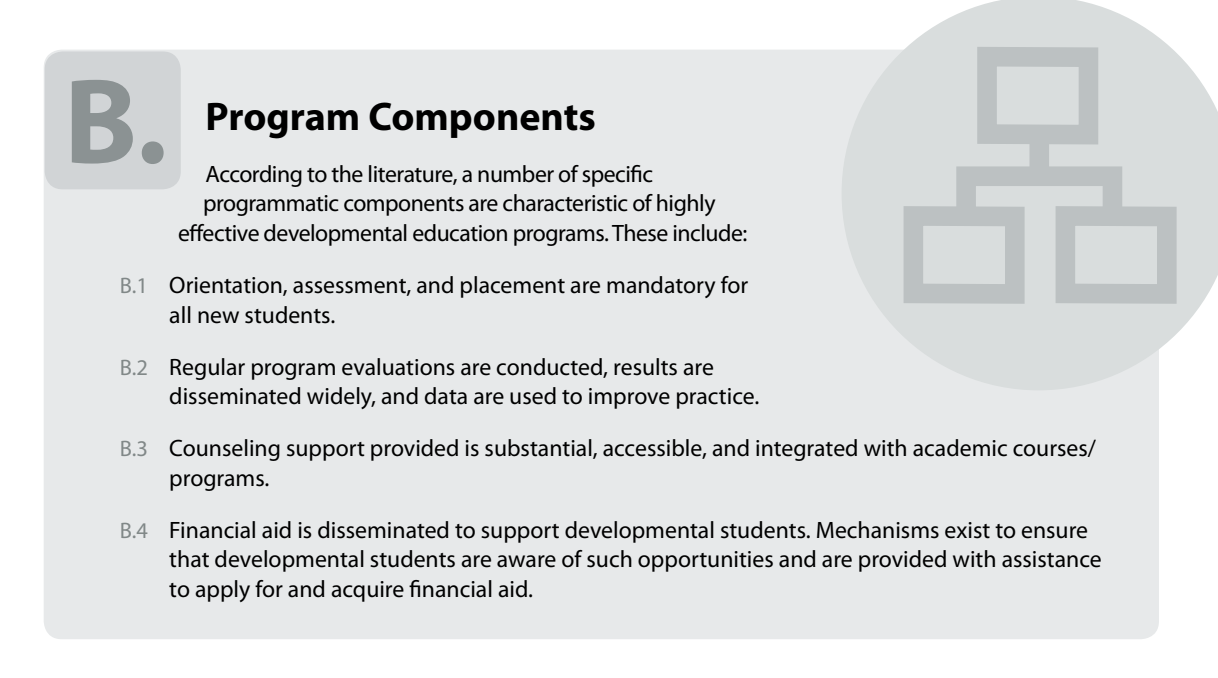
<style>
.page{position:relative;width:1218px;height:678px;background:#fff}
.page>*{position:absolute;margin:0;border:0;box-sizing:border-box;transform-origin:0 0}
.t1{font:700 122px "Myriad Pro";color:#8b9293}
.t2{font:700 40px "Myriad Pro";color:#000}
.t3{font:23.75px/29.5px "Myriad Pro";color:#000}
.t4{font:23.75px "Myriad Pro";letter-spacing:-.02em;color:#000}
.s1{font-size:22.5px;color:#818888}
</style>
<div class="page">
<div style="left:44px;top:50px;width:1115px;height:589px;background:#e7e9ea;border-radius:18px"></div>
<div style="left:45px;top:51px;width:136px;height:138px;background:#d1d4d6;border-radius:18px"></div>
<svg style="left:842px;top:0;width:376px;height:390px;fill:#d9dddd"></svg>
<div style="left:1029px;top:142px;width:20px;height:38px;background:#bcc1c2"></div>
<div style="left:956px;top:166px;width:166px;height:60px;border:20px solid #bcc1c2"></div>
<div style="left:903px;top:206px;width:121px;height:98px;border:20px solid #bcc1c2"></div>
<div style="left:1055px;top:206px;width:121px;height:98px;border:20px solid #bcc1c2"></div>
<div style="left:977px;top:47px;width:121px;height:97px;border:20px solid #bcc1c2"></div>
<h1 class="t1" style="left:64px;top:42px;width:105px">B.</h1>
<h2 class="t2" style="left:206px;top:90px;width:392px">Program Components</h2>
<p class="t4" style="left:206px;top:159px;width:449px">According to the literature, a number of specific</p>
<p class="t4" style="left:203px;top:189px;width:514px">programmatic components are characteristic of highly</p>
<p class="t4" style="left:178px;top:218px;width:571px">effective developmental education programs. These include:</p>
<p class="t3" style="left:169px;top:270px;width:580px;text-indent:-50px"><span class="s1">B.1</span> Orientation, assessment, and placement are mandatory for all new students.</p>
<p class="t3" style="left:169px;top:351px;width:591px;text-indent:-50px"><span class="s1">B.2</span> Regular program evaluations are conducted, results are disseminated widely, and data are used to improve practice.</p>
<p class="t3" style="left:169px;top:433px;width:928px;text-indent:-50px"><span class="s1">B.3</span> Counseling support provided is substantial, accessible, and integrated with academic courses/ programs.</p>
<p class="t3" style="left:169px;top:514px;width:934px;text-indent:-50px"><span class="s1">B.4</span> Financial aid is disseminated to support developmental students. Mechanisms exist to ensure that developmental students are aware of such opportunities and are provided with assistance to apply for and acquire financial aid.</p>
</div>
